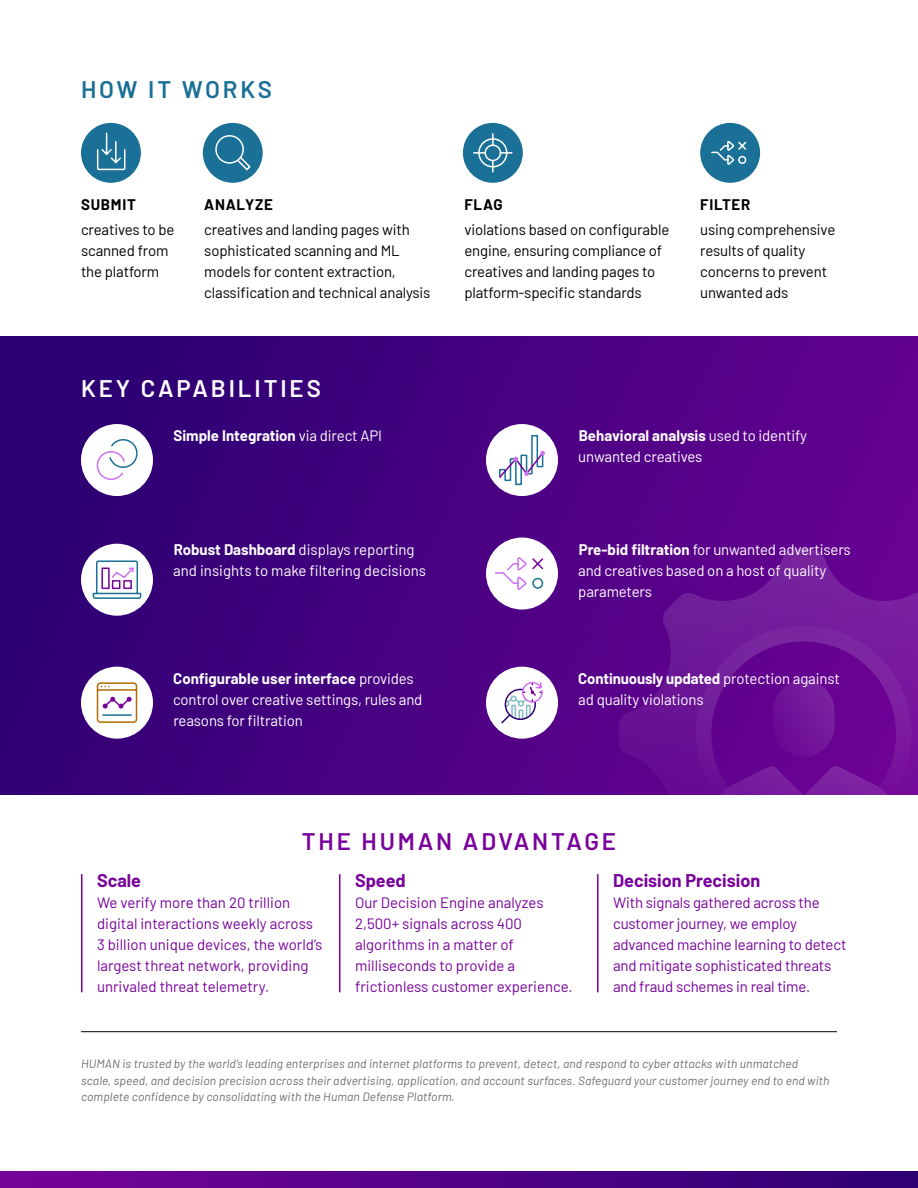
<style>
.page{position:relative;width:918px;height:1188px;background:#fff}
.page>*{position:absolute;margin:0;border:0;box-sizing:border-box;transform-origin:0 0}
.t1{font:600 24px "Barlow";letter-spacing:.12em;color:#78029b}
.t2{font:600 24px "Barlow";letter-spacing:.12em;color:#fff}
.t3{font:600 24px "Barlow";letter-spacing:.12em;color:#1a6f97}
.t4{font:700 18px "Barlow";color:#78029b}
.t5{font:15px/21px "Barlow";letter-spacing:-.005em;color:#78029b}
.t6{font:15px/21px "Barlow";letter-spacing:-.01em;color:#fff}
.t7{font:15px/21px "Barlow";letter-spacing:-.01em;color:#000}
.t8{font:700 15px "Barlow";color:#fff}
.t9{font:700 15px "Barlow";letter-spacing:.05em;color:#000}
.t10{font:italic 12px/16.5px "Barlow";letter-spacing:.01em;color:#6d6e71}
.s1{font-weight:400}
.s2{font-weight:700}
</style>
<div class="page">
<div style="left:0;top:336px;width:918px;height:459px;background:linear-gradient(to right,#2c0072,#650191)"></div>
<svg style="left:619px;top:549px;width:299px;height:246px;background:#660d92"></svg>
<svg style="left:696px;top:626px;width:216px;height:169px;background:#6d0e96"></svg>
<div style="left:81px;top:424px;width:72px;height:72px;background:#fff;border-radius:50%"></div>
<div style="left:486px;top:424px;width:72px;height:72px;background:#fff;border-radius:50%"></div>
<div style="left:81px;top:544px;width:72px;height:72px;background:#fff;border-radius:50%"></div>
<div style="left:486px;top:538px;width:72px;height:72px;background:#fff;border-radius:50%"></div>
<svg style="left:92px;top:560px;width:50px;height:39px"></svg>
<div style="left:101px;top:568px;width:9px;height:21px;border:2px solid #78039c"></div>
<div style="left:486px;top:667px;width:72px;height:72px;background:#fff;border-radius:50%"></div>
<div style="left:81px;top:667px;width:72px;height:72px;background:#fff;border-radius:50%"></div>
<div style="left:0;top:1172px;width:918px;height:16px;background:linear-gradient(to right,#77029a,#2f0074)"></div>
<div style="left:203px;top:123px;width:60px;height:60px;background:#1a7096;border-radius:50%"></div>
<svg style="left:236px;top:155px;width:15px;height:16px"></svg>
<div style="left:215px;top:135px;width:29px;height:29px;border:2px solid #fff;border-radius:50%"></div>
<div style="left:700px;top:123px;width:60px;height:60px;background:#1a7096;border-radius:50%"></div>
<svg style="left:711px;top:140px;width:36px;height:25px"></svg>
<div style="left:463px;top:123px;width:60px;height:60px;background:#1a7096;border-radius:50%"></div>
<div style="left:81px;top:123px;width:60px;height:60px;background:#1a7096;border-radius:50%"></div>
<hr style="left:81px;top:874px;width:1px;height:118px;background:#78029b">
<hr style="left:339px;top:874px;width:1px;height:118px;background:#78029b">
<hr style="left:597px;top:874px;width:2px;height:118px;background:#78029b">
<hr style="left:81px;top:1031px;width:756px;height:1px;background:#000">
<svg style="left:495px;top:557px;width:49px;height:33px"></svg>
<svg style="left:499px;top:434px;width:46px;height:52px"></svg>
<svg style="left:501px;top:681px;width:42px;height:43px"></svg>
<svg style="left:96px;top:132px;width:30px;height:39px"></svg>
<div style="left:478px;top:138px;width:30px;height:29px;border:2px solid #fff;border-radius:50%"></div>
<svg style="left:492px;top:134px;width:2px;height:10px"></svg>
<svg style="left:474px;top:152px;width:10px;height:2px"></svg>
<svg style="left:492px;top:161px;width:2px;height:11px"></svg>
<svg style="left:501px;top:152px;width:11px;height:2px"></svg>
<div style="left:484px;top:144px;width:17px;height:17px;border:2px solid #fff;border-radius:50%"></div>
<svg style="left:96px;top:439px;width:42px;height:41px"></svg>
<svg style="left:96px;top:682px;width:42px;height:41px"></svg>
<h1 class="t3" style="left:81px;top:71px;width:193px">HOW IT WORKS</h1>
<p class="t9" style="left:81px;top:193px;width:56px">SUBMIT</p>
<p class="t7" style="left:81px;top:218px;width:95px">creatives to be scanned from the platform</p>
<p class="t9" style="left:204px;top:193px;width:70px">ANALYZE</p>
<p class="t7" style="left:204px;top:218px;width:228px">creatives and landing pages with sophisticated scanning and ML models for content extraction, classification and technical analysis</p>
<h1 class="t2" style="left:81px;top:370px;width:241px">KEY CAPABILITIES</h1>
<p class="t9" style="left:464px;top:193px;width:40px">FLAG</p>
<p class="t7" style="left:464px;top:218px;width:206px">violations based on configurable engine, ensuring compliance of creatives and landing pages to platform-specific standards</p>
<p class="t9" style="left:700px;top:193px;width:52px">FILTER</p>
<p class="t7" style="left:700px;top:218px;width:137px">using comprehensive results of quality concerns to prevent unwanted ads</p>
<p class="t8" style="left:173px;top:425px;width:210px">Simple Integration <span class="s1">via direct API</span></p>
<p class="t6" style="left:578px;top:424px;width:230px"><span class="s2">Behavioral analysis</span> used to identify unwanted creatives</p>
<p class="t6" style="left:173px;top:537px;width:254px"><span class="s2">Robust Dashboard</span> displays reporting and insights to make filtering decisions</p>
<p class="t6" style="left:173px;top:666px;width:251px"><span class="s2">Configurable user interface</span> provides control over creative settings, rules and reasons for filtration</p>
<p class="t6" style="left:578px;top:537px;width:274px"><span class="s2">Pre-bid filtration</span> for unwanted advertisers and creatives based on a host of quality parameters</p>
<p class="t6" style="left:578px;top:667px;width:263px"><span class="s2">Continuously updated</span> protection against ad quality violations</p>
<h1 class="t1" style="left:302px;top:824px;width:316px">THE HUMAN ADVANTAGE</h1>
<p class="t4" style="left:97px;top:868px;width:46px">Scale</p>
<p class="t5" style="left:97px;top:891px;width:227px">We verify more than 20 trillion digital interactions weekly across 3 billion unique devices, the world’s largest threat network, providing unrivaled threat telemetry.</p>
<p class="t4" style="left:355px;top:868px;width:52px">Speed</p>
<p class="t5" style="left:355px;top:891px;width:219px">Our Decision Engine analyzes<br>2,500+ signals across 400 algorithms in a matter of milliseconds to provide a frictionless customer experience.</p>
<p class="t4" style="left:613px;top:868px;width:149px">Decision Precision</p>
<p class="t5" style="left:613px;top:891px;width:235px">With signals gathered across the customer journey, we employ advanced machine learning to detect and mitigate sophisticated threats and fraud schemes in real time.</p>
<p class="t10" style="left:81px;top:1055px;width:750px">HUMAN is trusted by the world’s leading enterprises and internet platforms to prevent, detect, and respond to cyber attacks with unmatched scale, speed, and decision precision across their advertising, application, and account surfaces. Safeguard your customer journey end to end with complete confidence by consolidating with the Human Defense Platform.</p>
</div>
